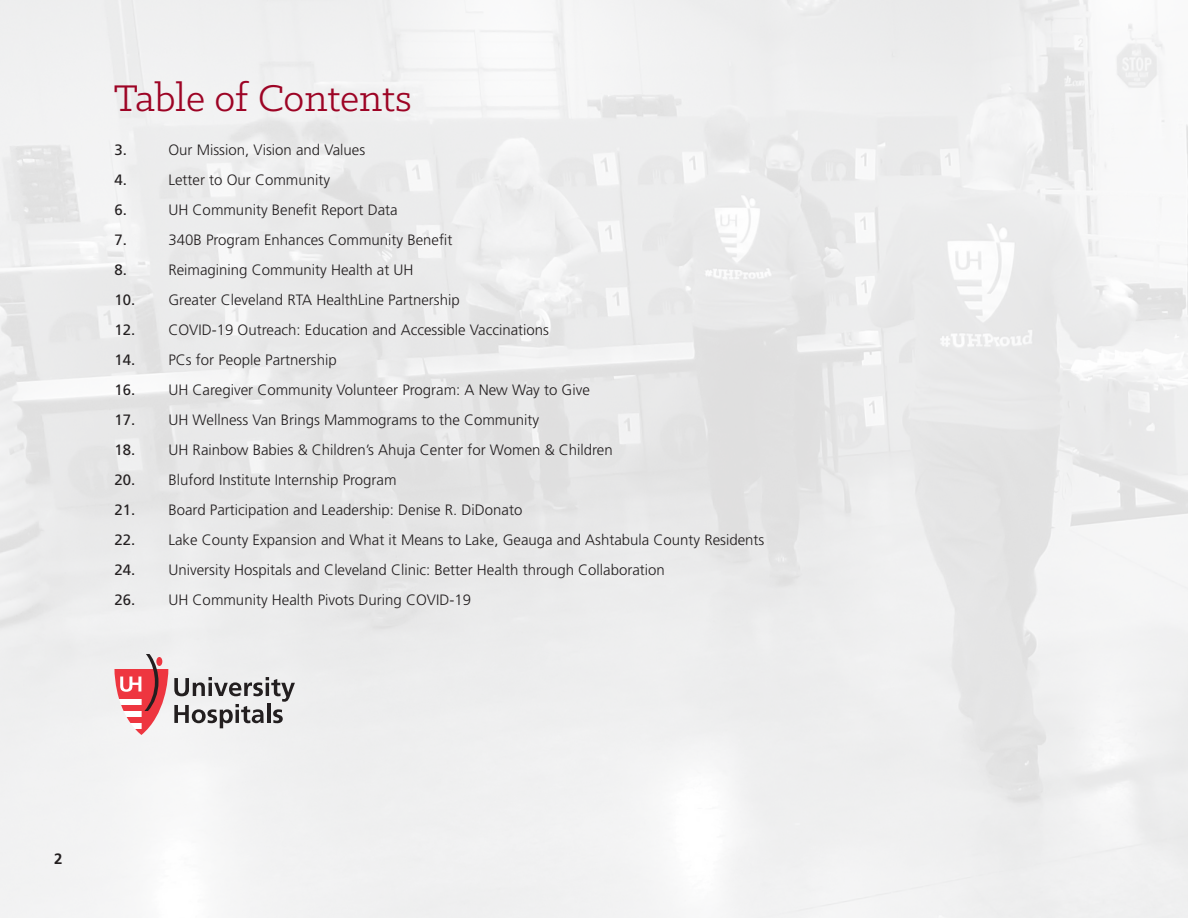
<style>
.page{position:relative;width:1188px;height:918px;background:#fff}
.page>*{position:absolute;margin:0;border:0;box-sizing:border-box;transform-origin:0 0}
.t1{font:42px "Klinic Slab";color:#9d0425}
.t2{font:300 15px "Frutiger LT Std";color:#231f20}
.t3{font:15px "Frutiger LT Std";color:#231f20}
.t4{font:700 15px "Frutiger LT Std";color:#231f20}
.s1{font-weight:400}
</style>
<div class="page">
<svg style="left:114px;top:654px;width:54px;height:81px"></svg>
<svg style="left:174px;top:677px;width:121px;height:51px"></svg>
<h1 class="t1" style="left:114px;top:71px;width:299px">Table of Contents</h1>
<p class="t3" style="left:114px;top:140px;width:14px">3.</p>
<p class="t2" style="left:168px;top:141px;width:198px">Our Mission, Vision and Values</p>
<p class="t3" style="left:114px;top:170px;width:14px">4.</p>
<p class="t2" style="left:168px;top:171px;width:163px">Letter to Our Community</p>
<p class="t3" style="left:114px;top:200px;width:14px">6.</p>
<p class="t2" style="left:168px;top:201px;width:231px">UH Community Benefit Report Data</p>
<p class="t3" style="left:114px;top:230px;width:14px">7.</p>
<p class="t2" style="left:168px;top:231px;width:285px">340B Program Enhances Community Benefit</p>
<p class="t3" style="left:114px;top:260px;width:14px">8.</p>
<p class="t2" style="left:168px;top:261px;width:247px">Reimagining Community Health at UH</p>
<p class="t2" style="left:114px;top:291px;width:347px"><span class="s1">10.</span> Greater Cleveland RTA HealthLine Partnership</p>
<p class="t2" style="left:114px;top:321px;width:436px"><span class="s1">12.</span> COVID-19 Outreach: Education and Accessible Vaccinations</p>
<p class="t2" style="left:114px;top:351px;width:224px"><span class="s1">14.</span> PCs for People Partnership</p>
<p class="t2" style="left:114px;top:381px;width:477px"><span class="s1">16.</span> UH Caregiver Community Volunteer Program: A New Way to Give</p>
<p class="t2" style="left:114px;top:411px;width:426px"><span class="s1">17.</span> UH Wellness Van Brings Mammograms to the Community</p>
<p class="t2" style="left:114px;top:441px;width:500px"><span class="s1">18.</span> UH Rainbow Babies &amp; Children’s Ahuja Center for Women &amp; Children</p>
<p class="t2" style="left:114px;top:471px;width:284px"><span class="s1">20.</span> Bluford Institute Internship Program</p>
<p class="t2" style="left:114px;top:501px;width:409px"><span class="s1">21.</span> Board Participation and Leadership: Denise R. DiDonato</p>
<p class="t2" style="left:114px;top:531px;width:651px"><span class="s1">22.</span> Lake County Expansion and What it Means to Lake, Geauga and Ashtabula County Residents</p>
<p class="t2" style="left:114px;top:561px;width:552px"><span class="s1">24.</span> University Hospitals and Cleveland Clinic: Better Health through Collaboration</p>
<p class="t2" style="left:114px;top:591px;width:358px"><span class="s1">26.</span> UH Community Health Pivots During COVID-19</p>
<p class="t4" style="left:54px;top:850px;width:10px">2</p>
</div>
